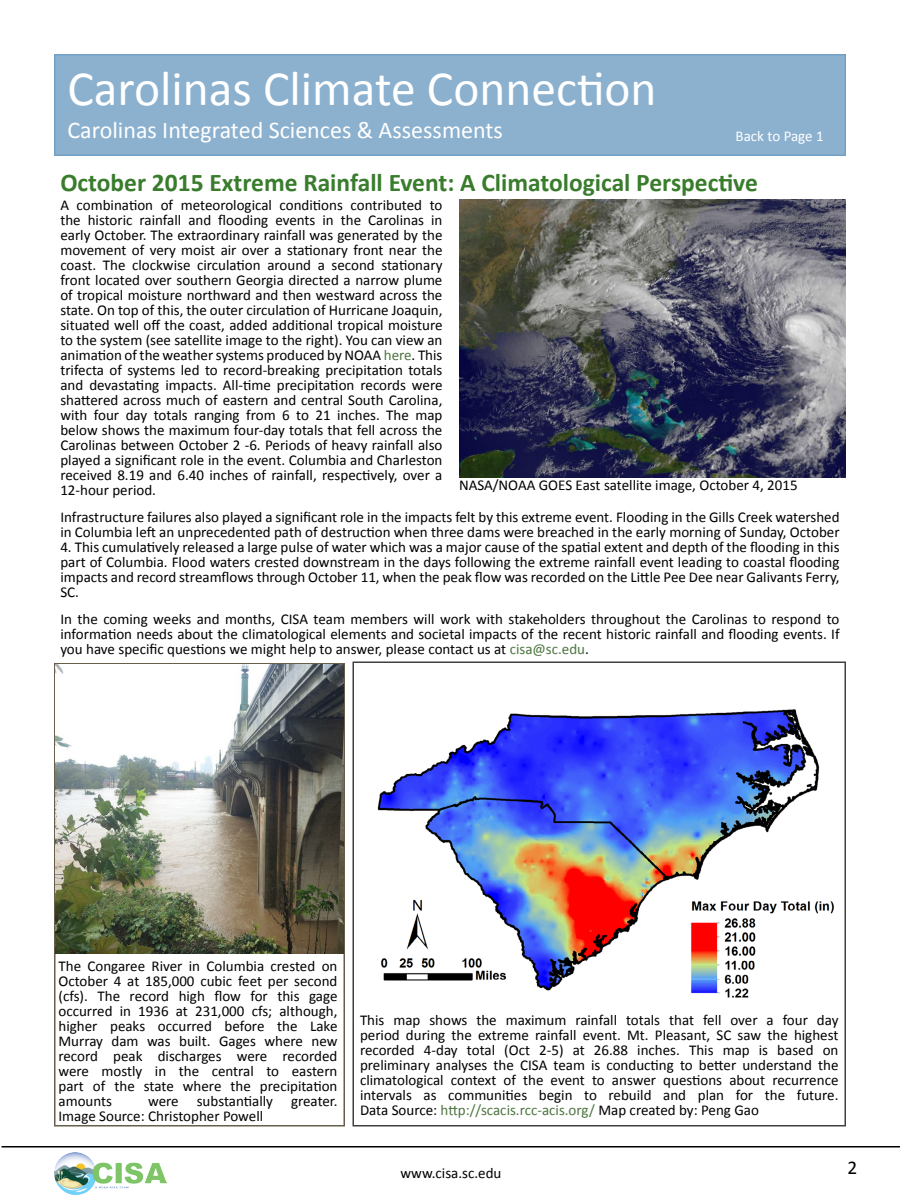
<style>
.page{position:relative;width:900px;height:1200px;background:#fff}
.page>*{position:absolute;margin:0;border:0;box-sizing:border-box;transform-origin:0 0}
.t1{font:49.5px "Calibri";color:#fff}
.t2{font:700 25.5px "Calibri";color:#387c2c}
.t3{font:24px "Calibri";color:#fff}
.t4{font:19.5px "Calibri";color:#000}
.t5{font:15px/15px "Calibri";color:#000;text-align:justify}
.t6{font:15px "Calibri";color:#fff}
.s1{color:#4c753f}
</style>
<div class="page">
<img style="left:54px;top:1152px;width:112px;height:43px">
<div style="left:55px;top:55px;width:790px;height:100px;background:#8cb1cf"></div>
<div style="left:54px;top:54px;width:792px;height:102px;border:2px solid #73a0c5"></div>
<img style="left:459px;top:200px;width:387px;height:277px">
<hr style="left:2px;top:1146px;width:898px;height:2px;background:#000">
<div style="left:352px;top:662px;width:494px;height:464px;border:2px solid #404040"></div>
<div style="left:54px;top:663px;width:291px;height:463px;border:2px solid #695e4a"></div>
<img style="left:56px;top:664px;width:288px;height:290px">
<img style="left:357px;top:664px;width:487px;height:340px">
<h1 class="t1" style="left:68px;top:57px;width:591px">Carolinas Climate Connection</h1>
<h3 class="t3" style="left:68px;top:114px;width:437px">Carolinas Integrated Sciences &amp; Assessments</h3>
<p class="t6" style="left:736px;top:127px;width:90px">Back to Page 1</p>
<h2 class="t2" style="left:60px;top:166px;width:699px">October 2015 Extreme Rainfall Event: A Climatological Perspective</h2>
<p class="t5" style="left:60px;top:198px;width:384px">A combination of meteorological conditions contributed to the historic rainfall and flooding events in the Carolinas in early October. The extraordinary rainfall was generated by the movement of very moist air over a stationary front near the coast. The clockwise circulation around a second stationary front located over southern Georgia directed a narrow plume of tropical moisture northward and then westward across the state. On top of this, the outer circulation of Hurricane Joaquin, situated well off the coast, added additional tropical moisture to the system (see satellite image to the right). You can view an animation of the weather systems produced by NOAA <span class="s1">here</span>. This trifecta of systems led to record-breaking precipitation totals and devastating impacts. All-time precipitation records were shattered across much of eastern and central South Carolina, with four day totals ranging from 6 to 21 inches. The map below shows the maximum four-day totals that fell across the Carolinas between October 2 -6. Periods of heavy rainfall also played a significant role in the event. Columbia and Charleston received 8.19 and 6.40 inches of rainfall, respectively, over a 12-hour period.</p>
<p class="t5" style="left:60px;top:510px;width:781px">Infrastructure failures also played a significant role in the impacts felt by this extreme event. Flooding in the Gills Creek watershed in Columbia left an unprecedented path of destruction when three dams were breached in the early morning of Sunday, October</p>
<p class="t5" style="left:60px;top:540px;width:781px">4. This cumulatively released a large pulse of water which was a major cause of the spatial extent and depth of the flooding in this part of Columbia. Flood waters crested downstream in the days following the extreme rainfall event leading to coastal flooding impacts and record streamflows through October 11, when the peak flow was recorded on the Little Pee Dee near Galivants Ferry, SC.</p>
<p class="t5" style="left:60px;top:612px;width:781px">In the coming weeks and months, CISA team members will work with stakeholders throughout the Carolinas to respond to information needs about the climatological elements and societal impacts of the recent historic rainfall and flooding events. If you have specific questions we might help to answer, please contact us at <span class="s1">cisa@sc.edu</span>.</p>
<p class="t5" style="left:459px;top:477px;width:340px">NASA/NOAA GOES East satellite image, October 4, 2015</p>
<p class="t5" style="left:58px;top:958px;width:280px">The Congaree River in Columbia crested on October 4 at 185,000 cubic feet per second (cfs). The record high flow for this gage occurred in 1936 at 231,000 cfs; although, higher peaks occurred before the Lake Murray dam was built. Gages where new record peak discharges were recorded were mostly in the central to eastern part of the state where the precipitation amounts</p>
<p class="t5" style="left:58px;top:1093px;width:280px;text-indent:90px">were substantially greater.<br>Image Source: Christopher Powell</p>
<p class="t5" style="left:360px;top:1013px;width:480px">This map shows the maximum rainfall totals that fell over a four day period during the extreme rainfall event. Mt. Pleasant, SC saw the highest recorded 4-day total (Oct 2-5) at 26.88 inches. This map is based on preliminary analyses the CISA team is conducting to better understand the climatological context of the event to answer questions about recurrence intervals as communities begin to rebuild and plan for the future.<br>Data Source: <span class="s1">http://scacis.rcc-acis.org/</span> Map created by: Peng Gao</p>
<p class="t5" style="left:400px;top:1165px;width:102px">www.cisa.sc.edu</p>
<h3 class="t4" style="left:848px;top:1155px;width:11px">2</h3>
</div>
